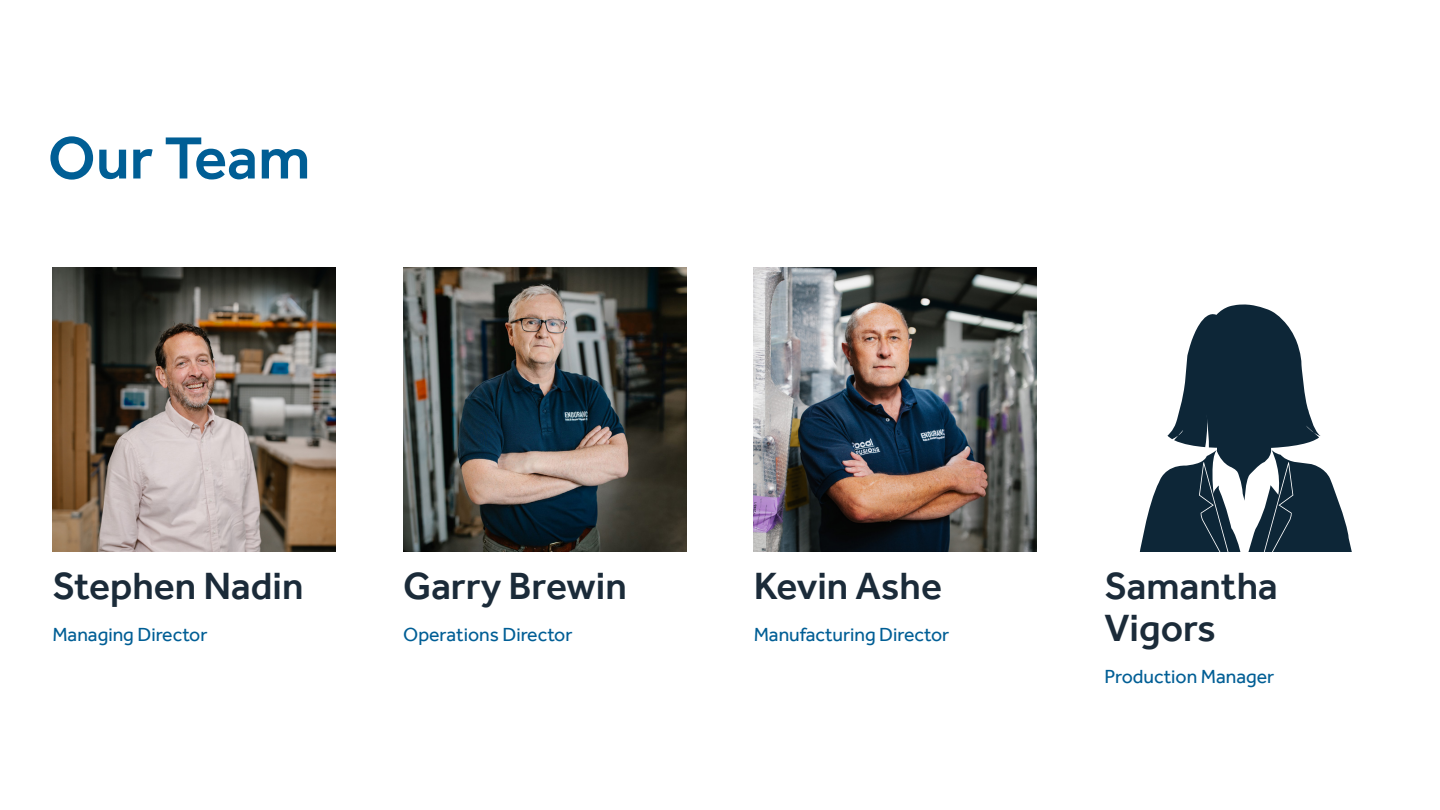
<style>
.page{position:relative;width:1440px;height:810px;background:#fff}
.page>*{position:absolute;margin:0;border:0;box-sizing:border-box;transform-origin:0 0}
.t1{font:500 61.5px "Effra";color:#005e95}
.body{font:500 39px "Effra";color:#1b2b39}
.title_2{font:500 39px/42px "Effra";color:#1b2b39}
.body-2{font:19.5px "Effra";color:#005e95}
</style>
<div class="page">
<img style="left:403px;top:268px;width:283px;height:283px">
<img style="left:754px;top:268px;width:283px;height:283px">
<img style="left:52px;top:268px;width:284px;height:283px">
<svg style="left:1140px;top:304px;width:212px;height:247px"></svg>
<p class="t1" style="left:48px;top:121px;width:264px">Our Team</p>
<p class="body" style="left:52px;top:562px;width:253px">Stephen Nadin</p>
<p class="title_2" style="left:754px;top:564px;width:190px">Kevin Ashe</p>
<p class="title_2" style="left:1104px;top:564px;width:175px">Samantha<br>Vigors</p>
<p class="body" style="left:403px;top:562px;width:225px">Garry Brewin</p>
<p class="body-2" style="left:52px;top:622px;width:157px">Managing Director</p>
<p class="body-2" style="left:403px;top:622px;width:171px">Operations Director</p>
<p class="body-2" style="left:754px;top:622px;width:197px">Manufacturing Director</p>
<p class="body-2" style="left:1104px;top:664px;width:171px">Production Manager</p>
</div>
